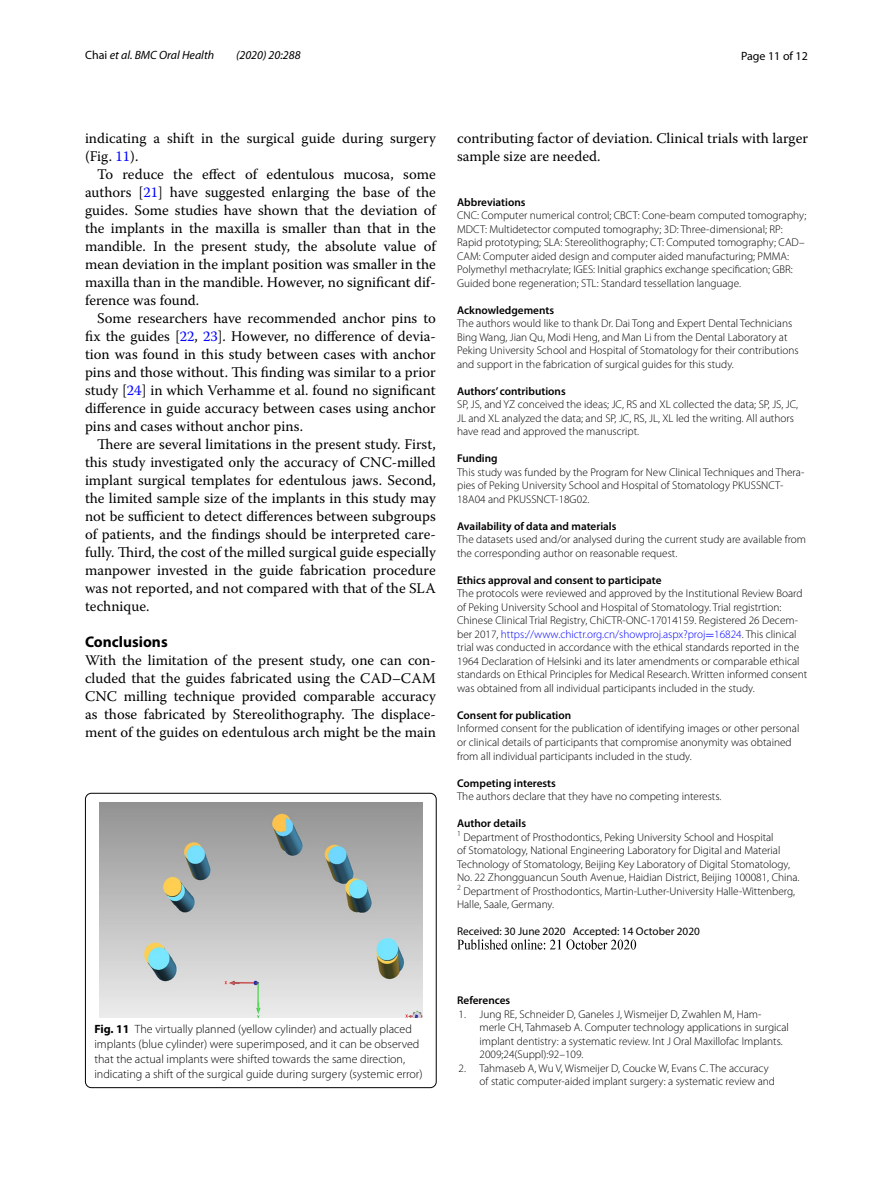
<style>
.page{position:relative;width:893px;height:1187px;background:#fff}
.page>*{position:absolute;margin:0;border:0;box-sizing:border-box;transform-origin:0 0}
.t1{font:700 15.45px "Myriad Pro";color:#000}
.t2{font:14.7px/18px "Warnock Pro";color:#000;text-align:justify}
.t3{font:300 12px/15px "Myriad Pro";color:#000}
.t4{font:italic 12px "Myriad Pro";color:#000}
.t5{font:12px "Myriad Pro";color:#000}
.t6{font:300 11.25px/13.5px "Myriad Pro";color:#000}
.t7{font:600 11.25px "Myriad Pro";color:#000}
.t8{font:11.25px "Myriad Pro";color:#000}
.s1{font-style:normal}
.s2{color:#00f}
.s3{font-family:"MTSY";font-weight:400;color:#00f}
.s4{font-weight:600}
.s5{font-weight:700}
</style>
<div class="page">
<img style="left:457px;top:939px;width:180px;height:11px">
<img style="left:99px;top:802px;width:323px;height:215px">
<div style="left:85px;top:793px;width:351px;height:294px;border:1px solid #000;border-radius:6px"></div>
<p class="t4" style="left:85px;top:48px;width:131px"><span class="s1">Chai</span> et al. BMC Oral Health</p>
<p class="t4" style="left:236px;top:48px;width:66px">(2020) 20:288</p>
<p class="t5" style="left:741px;top:48px;width:68px">Page 11 of 12</p>
<h2 class="t2" style="left:85px;top:128px;width:352px">indicating a shift in the surgical guide during surgery (Fig. <span class="s2">11</span>).</h2>
<p class="t2" style="left:85px;top:164px;width:352px;text-indent:12px">To reduce the effect of edentulous mucosa, some authors [<span class="s2">21</span>] have suggested enlarging the base of the guides. Some studies have shown that the deviation of the implants in the maxilla is smaller than that in the mandible. In the present study, the absolute value of mean deviation in the implant position was smaller in the maxilla than in the mandible. However, no significant dif&shy;ference was found.</p>
<p class="t2" style="left:85px;top:308px;width:352px;text-indent:12px">Some researchers have recommended anchor pins to fix the guides [<span class="s2">22</span>, <span class="s2">23</span>]. However, no difference of devia&shy;tion was found in this study between cases with anchor pins and those without. This finding was similar to a prior study [<span class="s2">24</span>] in which Verhamme et al. found no significant difference in guide accuracy between cases using anchor pins and cases without anchor pins.</p>
<p class="t2" style="left:85px;top:434px;width:352px;text-indent:12px">There are several limitations in the present study. First, this study investigated only the accuracy of CNC-milled implant surgical templates for edentulous jaws. Second, the limited sample size of the implants in this study may not be sufficient to detect differences between subgroups of patients, and the findings should be interpreted care&shy;fully. Third, the cost of the milled surgical guide especially manpower invested in the guide fabrication procedure was not reported, and not compared with that of the SLA technique.</p>
<h1 class="t1" style="left:85px;top:631px;width:84px">Conclusions</h1>
<p class="t2" style="left:85px;top:650px;width:352px">With the limitation of the present study, one can con&shy;cluded that the guides fabricated using the CAD–CAM CNC milling technique provided comparable accuracy as those fabricated by Stereolithography. The displace&shy;ment of the guides on edentulous arch might be the main</p>
<h2 class="t2" style="left:457px;top:128px;width:352px">contributing factor of deviation. Clinical trials with larger sample size are needed.</h2>
<p class="t7" style="left:457px;top:195px;width:70px">Abbreviations</p>
<p class="t6" style="left:457px;top:209px;width:351px">CNC: Computer numerical control; CBCT: Cone-beam computed tomography; MDCT: Multidetector computed tomography; 3D: Three-dimensional; RP:<br>Rapid prototyping; SLA: Stereolithography; CT: Computed tomography; CAD– CAM: Computer aided design and computer aided manufacturing; PMMA:<br>Polymethyl methacrylate; IGES: Initial graphics exchange specification; GBR:<br>Guided bone regeneration; STL: Standard tessellation language.</p>
<p class="t7" style="left:457px;top:303px;width:98px">Acknowledgements</p>
<p class="t6" style="left:457px;top:317px;width:343px">The authors would like to thank Dr. Dai Tong and Expert Dental Technicians Bing Wang, Jian Qu, Modi Heng, and Man Li from the Dental Laboratory at Peking University School and Hospital of Stomatology for their contributions and support in the fabrication of surgical guides for this study.</p>
<p class="t7" style="left:457px;top:384px;width:110px">Authors’ contributions</p>
<p class="t6" style="left:457px;top:398px;width:343px">SP, JS, and YZ conceived the ideas; JC, RS and XL collected the data; SP, JS, JC,<br>JL and XL analyzed the data; and SP, JC, RS, JL, XL led the writing. All authors have read and approved the manuscript.</p>
<p class="t7" style="left:457px;top:451px;width:42px">Funding</p>
<p class="t6" style="left:457px;top:465px;width:349px">This study was funded by the Program for New Clinical Techniques and Thera&shy;pies of Peking University School and Hospital of Stomatology PKUSSNCT-<br>18A04 and PKUSSNCT-18G02.</p>
<p class="t7" style="left:457px;top:519px;width:161px">Availability of data and materials</p>
<p class="t6" style="left:457px;top:533px;width:350px">The datasets used and/or analysed during the current study are available from the corresponding author on reasonable request.</p>
<p class="t7" style="left:457px;top:573px;width:206px">Ethics approval and consent to participate</p>
<p class="t6" style="left:457px;top:587px;width:352px">The protocols were reviewed and approved by the Institutional Review Board of Peking University School and Hospital of Stomatology. Trial registrtion:<br>Chinese Clinical Trial Registry, ChiCTR-ONC-17014159. Registered 26 Decem&shy;ber 2017, <span class="s2">https://www.chictr.org.cn/showproj.aspx?proj</span><span class="s3">=</span><span class="s2">16824</span>. This clinical trial was conducted in accordance with the ethical standards reported in the 1964 Declaration of Helsinki and its later amendments or comparable ethical standards on Ethical Principles for Medical Research. Written informed consent was obtained from all individual participants included in the study.</p>
<p class="t7" style="left:457px;top:708px;width:116px">Consent for publication</p>
<p class="t6" style="left:457px;top:722px;width:344px">Informed consent for the publication of identifying images or other personal or clinical details of participants that compromise anonymity was obtained from all individual participants included in the study.</p>
<p class="t7" style="left:457px;top:775px;width:100px">Competing interests</p>
<p class="t6" style="left:457px;top:789px;width:266px">The authors declare that they have no competing interests.</p>
<p class="t6" style="left:457px;top:816px;width:344px"><span class="s4">Author details<br></span><sup>1</sup> Department of Prosthodontics, Peking University School and Hospital<br>of Stomatology, National Engineering Laboratory for Digital and Material Technology of Stomatology, Beijing Key Laboratory of Digital Stomatology, No. 22 Zhongguancun South Avenue, Haidian District, Beijing 100081, China.<br><sup>2</sup> Department of Prosthodontics, Martin-Luther-University Halle-Wittenberg, Halle, Saale, Germany.</p>
<p class="t8" style="left:457px;top:924px;width:244px">Received: 30 June 2020 Accepted: 14 October 2020</p>
<p class="t3" style="left:94px;top:1021px;width:330px"><span class="s5">Fig. 11</span> The virtually planned (yellow cylinder) and actually placed implants (blue cylinder) were superimposed, and it can be observed that the actual implants were shifted towards the same direction, indicating a shift of the surgical guide during surgery (systemic error)</p>
<p class="t7" style="left:457px;top:993px;width:55px">References</p>
<p class="t6" style="left:480px;top:1007px;width:311px;text-indent:-21px">1. Jung RE, Schneider D, Ganeles J, Wismeijer D, Zwahlen M, Ham&shy;merle CH, Tahmaseb A. Computer technology applications in surgical implant dentistry: a systematic review. Int J Oral Maxillofac Implants.<br>2009;24(Suppl):92–109.</p>
<p class="t6" style="left:480px;top:1061px;width:297px;text-indent:-21px">2. Tahmaseb A, Wu V, Wismeijer D, Coucke W, Evans C. The accuracy of static computer-aided implant surgery: a systematic review and</p>
</div>
